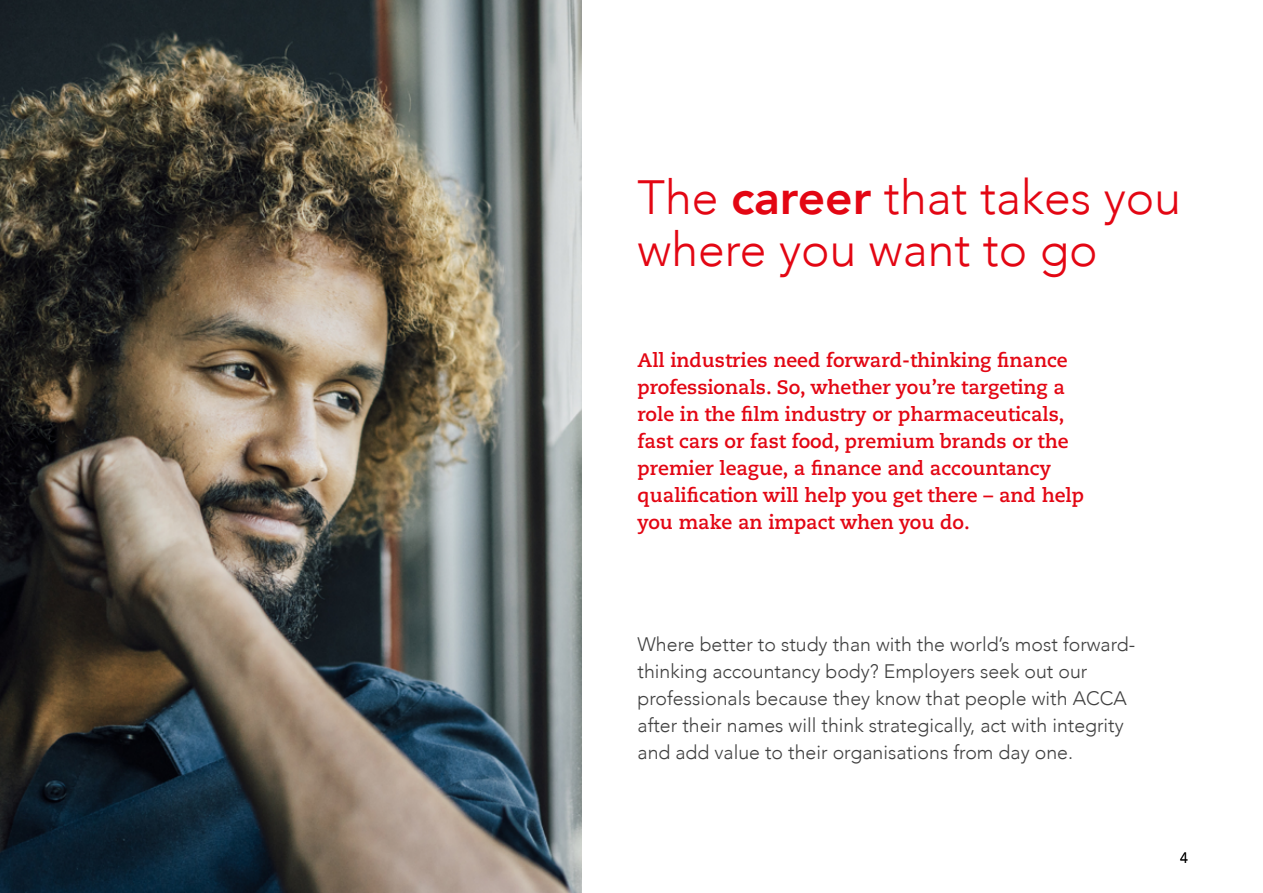
<style>
.page{position:relative;width:1263px;height:893px;background:#fff}
.page>*{position:absolute;margin:0;border:0;box-sizing:border-box;transform-origin:0 0}
.t1{font:300 48px/52.5px "Avenir";color:#e30613}
.t2{font:700 19.5px/27px "Caecilia LT Pro 75";color:#e30613}
.t3{font:300 19.5px/27px "Avenir";color:#404040}
.t4{font:300 15px "Avenir";color:#000}
.s1{font-weight:800}
</style>
<div class="page">
<img style="left:0;top:0;width:582px;height:893px">
<h1 class="t1" style="left:638px;top:171px;width:545px">The <span class="s1">career</span> that takes you where you want to go</h1>
<p class="t2" style="left:638px;top:346px;width:448px">All industries need forward-thinking finance professionals. So, whether you’re targeting a role in the film industry or pharmaceuticals, fast cars or fast food, premium brands or the premier league, a finance and accountancy qualification will help you get there – and help you make an impact when you do.</p>
<p class="t3" style="left:638px;top:631px;width:499px">Where better to study than with the world’s most forward&shy;thinking accountancy body? Employers seek out our professionals because they know that people with ACCA after their names will think strategically, act with integrity and add value to their organisations from day one.</p>
<p class="t4" style="left:1180px;top:849px;width:9px">4</p>
</div>
